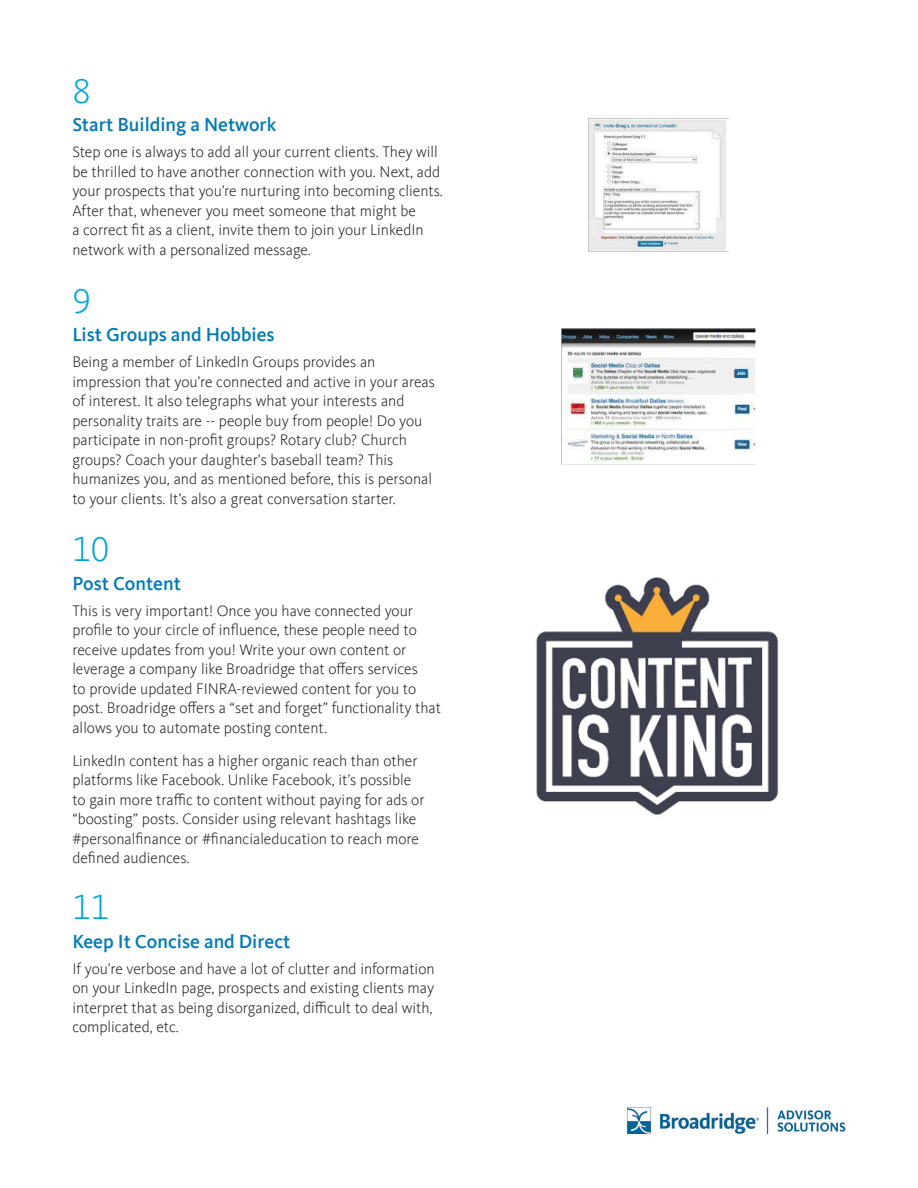
<style>
.page{position:relative;width:918px;height:1188px;background:#fff}
.page>*{position:absolute;margin:0;border:0;box-sizing:border-box;transform-origin:0 0}
.Head{font:300 36px "Kievit Offc";color:#00a4d9}
.Body{font:300 36px "Kievit Offc";color:#00a4d9}
.Head-2{font:500 19.5px "Kievit Offc";color:#007bb6}
.Body-2{font:500 19.5px "Kievit Offc";color:#007bb6}
.Body-3{font:300 15.75px/19.5px "Kievit Offc";color:#231f20}
</style>
<div class="page">
<img style="left:589px;top:119px;width:139px;height:133px">
<img style="left:561px;top:329px;width:195px;height:136px">
<img style="left:536px;top:577px;width:243px;height:238px">
<img style="left:626px;top:1107px;width:220px;height:27px">
<p class="Body" style="left:72px;top:71px;width:20px">8</p>
<p class="Body-2" style="left:72px;top:114px;width:206px">Start Building a Network</p>
<p class="Body-3" style="left:72px;top:143px;width:372px">Step one is always to add all your current clients. They will be thrilled to have another connection with you. Next, add your prospects that you’re nurturing into becoming clients.<br>After that, whenever you meet someone that might be<br>a correct fit as a client, invite them to join your LinkedIn network with a personalized message.</p>
<p class="Head" style="left:72px;top:281px;width:20px">9</p>
<p class="Head-2" style="left:72px;top:324px;width:204px">List Groups and Hobbies</p>
<p class="Body-3" style="left:72px;top:353px;width:364px">Being a member of LinkedIn Groups provides an impression that you’re connected and active in your areas of interest. It also telegraphs what your interests and personality traits are -- people buy from people! Do you participate in non-profit groups? Rotary club? Church groups? Coach your daughter’s baseball team? This humanizes you, and as mentioned before, this is personal to your clients. It’s also a great conversation starter.</p>
<p class="Head" style="left:72px;top:529px;width:38px">10</p>
<p class="Head-2" style="left:72px;top:572px;width:110px">Post Content</p>
<p class="Body-3" style="left:72px;top:601px;width:370px">This is very important! Once you have connected your profile to your circle of influence, these people need to receive updates from you! Write your own content or leverage a company like Broadridge that offers services<br>to provide updated FINRA-reviewed content for you to post. Broadridge offers a “set and forget” functionality that allows you to automate posting content.</p>
<p class="Body-3" style="left:72px;top:751px;width:354px">LinkedIn content has a higher organic reach than other platforms like Facebook. Unlike Facebook, it’s possible to gain more traffic to content without paying for ads or “boosting” posts. Consider using relevant hashtags like #personalfinance or #financialeducation to reach more defined audiences.</p>
<p class="Head" style="left:72px;top:887px;width:38px">11</p>
<p class="Head-2" style="left:72px;top:930px;width:220px">Keep It Concise and Direct</p>
<p class="Body-3" style="left:72px;top:959px;width:364px">If you’re verbose and have a lot of clutter and information on your LinkedIn page, prospects and existing clients may interpret that as being disorganized, difficult to deal with, complicated, etc.</p>
</div>
